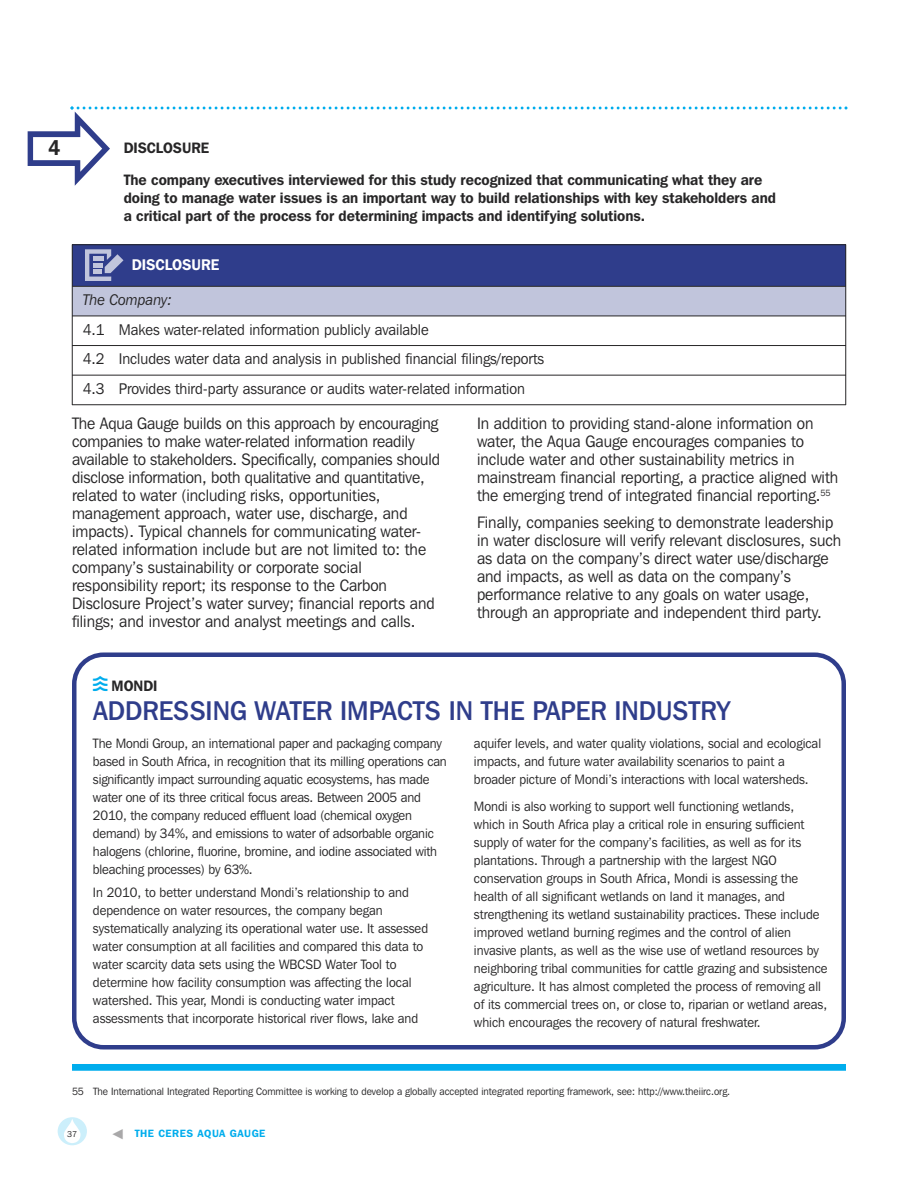
<style>
.page{position:relative;width:918px;height:1188px;background:#fff}
.page>*{position:absolute;margin:0;border:0;box-sizing:border-box;transform-origin:0 0}
.t1{font:500 27px "Franklin Gothic IT Cby BT";color:#2f3d8b;scale:.95 1}
.t2{font:600 21px "Franklin Gothic IT Cby BT";color:#272627;scale:.95 1}
.t3{font:16.5px/18px "Franklin Gothic IT Cby BT";color:#272627;scale:.95 1}
.t4{font:15.45px/29.5px "Franklin Gothic IT Cby BT";color:#272627;scale:.95 1}
.t5{font:italic 15.45px "Franklin Gothic IT Cby BT";color:#272627;scale:.95 1}
.t6{font:600 15.45px "Franklin Gothic IT Cby BT";color:#fff;scale:.95 1}
.t7{font:600 15px/31.5px "Franklin Gothic IT Cby BT";color:#272627;scale:.95 1}
.t8{font:13.5px/18px "Franklin Gothic IT Cby BT";color:#272627;scale:.95 1}
.t9{font:10.5px "Franklin Gothic IT Cby BT";color:#272627;scale:.95 1}
.t10{font:600 10.5px "Franklin Gothic IT Cby BT";letter-spacing:.05em;color:#00aded}
.t11{font:8.4px "Franklin Gothic IT Cby BT";color:#272627}
.s1{font-family:"Altemus Borders Three";font-weight:400;color:#00aded}
</style>
<div class="page">
<div style="left:72px;top:1064px;width:774px;height:7px;background:#00aded"></div>
<svg style="left:58px;top:1117px;width:29px;height:28px"></svg>
<div style="left:72px;top:244px;width:774px;height:42px;background:#2f3d8b"></div>
<div style="left:72px;top:286px;width:774px;height:30px;background:#c1c5dc"></div>
<hr style="left:72px;top:244px;width:1px;height:161px;background:#272627">
<hr style="left:845px;top:244px;width:1px;height:161px;background:#272627">
<hr style="left:72px;top:244px;width:774px;height:1px;background:#272627">
<hr style="left:72px;top:286px;width:774px;height:1px;background:#272627">
<hr style="left:72px;top:316px;width:774px;height:1px;background:#272627">
<hr style="left:72px;top:345px;width:774px;height:1px;background:#272627">
<hr style="left:72px;top:375px;width:774px;height:1px;background:#272627">
<hr style="left:72px;top:404px;width:774px;height:1px;background:#272627">
<svg style="left:85px;top:249px;width:38px;height:32px"></svg>
<svg style="left:72px;top:652px;width:774px;height:398px"></svg>
<svg style="left:70px;top:106px;width:778px;height:4px"></svg>
<h2 class="t2" style="left:48px;top:141px;width:14px">4</h2>
<p class="t7" style="left:124px;top:134px;width:674px">DISCLOSURE<br>The company executives interviewed for this study recognized that communicating what they are</p>
<p class="t7" style="left:124px;top:190px;width:688px;line-height:18px">doing to manage water issues is an important way to build relationships with key stakeholders and a critical part of the process for determining impacts and identifying solutions.</p>
<p class="t6" style="left:132px;top:259px;width:94px">DISCLOSURE</p>
<p class="t5" style="left:83px;top:294px;width:95px">The Company:</p>
<p class="t4" style="left:83px;top:316px;width:487px">4.1 Makes water-related information publicly available<br>4.2 Includes water data and analysis in published financial filings/reports<br>4.3 Provides third-party assurance or audits water-related information</p>
<p class="t3" style="left:72px;top:416px;width:389px">The Aqua Gauge builds on this approach by encouraging companies to make water-related information readily available to stakeholders. Specifically, companies should disclose information, both qualitative and quantitative, related to water (including risks, opportunities, management approach, water use, discharge, and impacts). Typical channels for communicating water&shy;related information include but are not limited to: the company’s sustainability or corporate social responsibility report; its response to the Carbon Disclosure Project’s water survey; financial reports and filings; and investor and analyst meetings and calls.</p>
<p class="t3" style="left:477px;top:416px;width:382px">In addition to providing stand-alone information on water, the Aqua Gauge encourages companies to include water and other sustainability metrics in mainstream financial reporting, a practice aligned with the emerging trend of integrated financial reporting.<sup>55</sup></p>
<p class="t3" style="left:477px;top:515px;width:385px">Finally, companies seeking to demonstrate leadership in water disclosure will verify relevant disclosures, such as data on the company’s direct water use/discharge and impacts, as well as data on the company’s performance relative to any goals on water usage, through an appropriate and independent third party.</p>
<p class="t7" style="left:93px;top:672px;width:69px"><span class="s1">,</span> MONDI</p>
<h1 class="t1" style="left:93px;top:701px;width:672px">ADDRESSING WATER IMPACTS IN THE PAPER INDUSTRY</h1>
<p class="t8" style="left:93px;top:736px;width:374px">The Mondi Group, an international paper and packaging company based in South Africa, in recognition that its milling operations can significantly impact surrounding aquatic ecosystems, has made water one of its three critical focus areas. Between 2005 and 2010, the company reduced effluent load (chemical oxygen demand) by 34%, and emissions to water of adsorbable organic halogens (chlorine, fluorine, bromine, and iodine associated with bleaching processes) by 63%.</p>
<p class="t8" style="left:93px;top:884px;width:354px">In 2010, to better understand Mondi’s relationship to and dependence on water resources, the company began systematically analyzing its operational water use. It assessed water consumption at all facilities and compared this data to water scarcity data sets using the WBCSD Water Tool to determine how facility consumption was affecting the local watershed. This year, Mondi is conducting water impact assessments that incorporate historical river flows, lake and</p>
<p class="t8" style="left:474px;top:736px;width:367px">aquifer levels, and water quality violations, social and ecological impacts, and future water availability scenarios to paint a broader picture of Mondi’s interactions with local watersheds.</p>
<p class="t8" style="left:474px;top:799px;width:374px">Mondi is also working to support well functioning wetlands, which in South Africa play a critical role in ensuring sufficient supply of water for the company’s facilities, as well as for its plantations. Through a partnership with the largest NGO conservation groups in South Africa, Mondi is assessing the health of all significant wetlands on land it manages, and strengthening its wetland sustainability practices. These include improved wetland burning regimes and the control of alien invasive plants, as well as the wise use of wetland resources by neighboring tribal communities for cattle grazing and subsistence agriculture. It has almost completed the process of removing all of its commercial trees on, or close to, riparian or wetland areas, which encourages the recovery of natural freshwater.</p>
<p class="t9" style="left:72px;top:1087px;width:694px">55 The International Integrated Reporting Committee is working to develop a globally accepted integrated reporting framework, see: http://www.theiirc.org.</p>
<p class="t11" style="left:67px;top:1131px;width:12px">37</p>
<p class="t10" style="left:135px;top:1130px;width:132px">THE CERES AQUA GAUGE</p>
</div>
